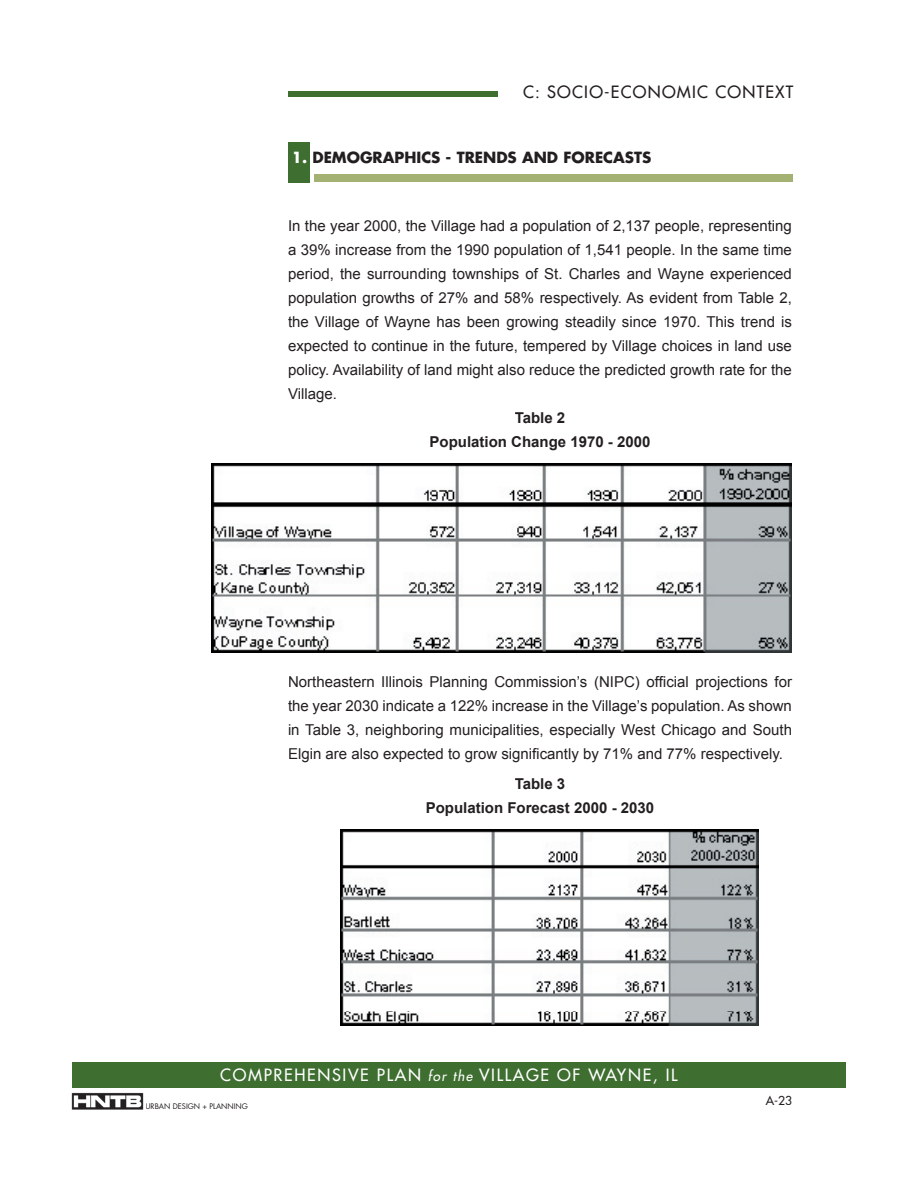
<style>
.page{position:relative;width:918px;height:1188px;background:#fff}
.page>*{position:absolute;margin:0;border:0;box-sizing:border-box;transform-origin:0 0}
.t1{font:16.5px "Futura";letter-spacing:.1em;color:#fff}
.t2{font:16.5px "Futura";letter-spacing:.075em;color:#231f20}
.t3{font:15px/24px "Arial";color:#231f20;text-align:justify}
.t4{font:700 15px/24px "Arial";color:#231f20;text-align:center}
.t5{font:700 15px "Futura";color:#231f20}
.t6{font:12px "Futura";color:#231f20}
.t7{font:7.5px "Futura";color:#231f20}
.s1{color:#fff}
.s2{font-style:italic;font-size:13.5px}
</style>
<div class="page">
<div style="left:72px;top:1063px;width:774px;height:25px;background:#3e6e30"></div>
<img style="left:71px;top:1092px;width:72px;height:17px">
<div style="left:288px;top:92px;width:210px;height:6px;background:#3e6e30"></div>
<div style="left:288px;top:143px;width:22px;height:40px;background:#3e6e30"></div>
<div style="left:314px;top:174px;width:478px;height:8px;background:#a3b272"></div>
<img style="left:212px;top:464px;width:580px;height:189px">
<img style="left:340px;top:829px;width:419px;height:197px">
<p class="t2" style="left:523px;top:82px;width:272px">C: SOCIO-ECONOMIC CONTEXT</p>
<p class="t5" style="left:292px;top:148px;width:361px"><span class="s1">1.</span> DEMOGRAPHICS - TRENDS AND FORECASTS</p>
<p class="t3" style="left:288px;top:214px;width:505px">In the year 2000, the Village had a population of 2,137 people, representing a 39% increase from the 1990 population of 1,541 people. In the same time period, the surrounding townships of St. Charles and Wayne experienced population growths of 27% and 58% respectively. As evident from Table 2, the Village of Wayne has been growing steadily since 1970. This trend is expected to continue in the future, tempered by Village choices in land use policy. Availability of land might also reduce the predicted growth rate for the Village.</p>
<p class="t4" style="left:430px;top:407px;width:222px">Table 2<br>Population Change 1970 - 2000</p>
<p class="t3" style="left:288px;top:670px;width:506px">Northeastern Illinois Planning Commission’s (NIPC) official projections for the year 2030 indicate a 122% increase in the Village’s population. As shown in Table 3, neighboring municipalities, especially West Chicago and South Elgin are also expected to grow significantly by 71% and 77% respectively.</p>
<p class="t4" style="left:426px;top:773px;width:230px">Table 3<br>Population Forecast 2000 - 2030</p>
<p class="t1" style="left:220px;top:1064px;width:459px">COMPREHENSIVE PLAN <span class="s2">for the</span> VILLAGE OF WAYNE, IL</p>
<p class="t7" style="left:146px;top:1102px;width:104px">URBAN DESIGN + PLANNING</p>
<p class="t6" style="left:766px;top:1093px;width:28px">A-23</p>
</div>
